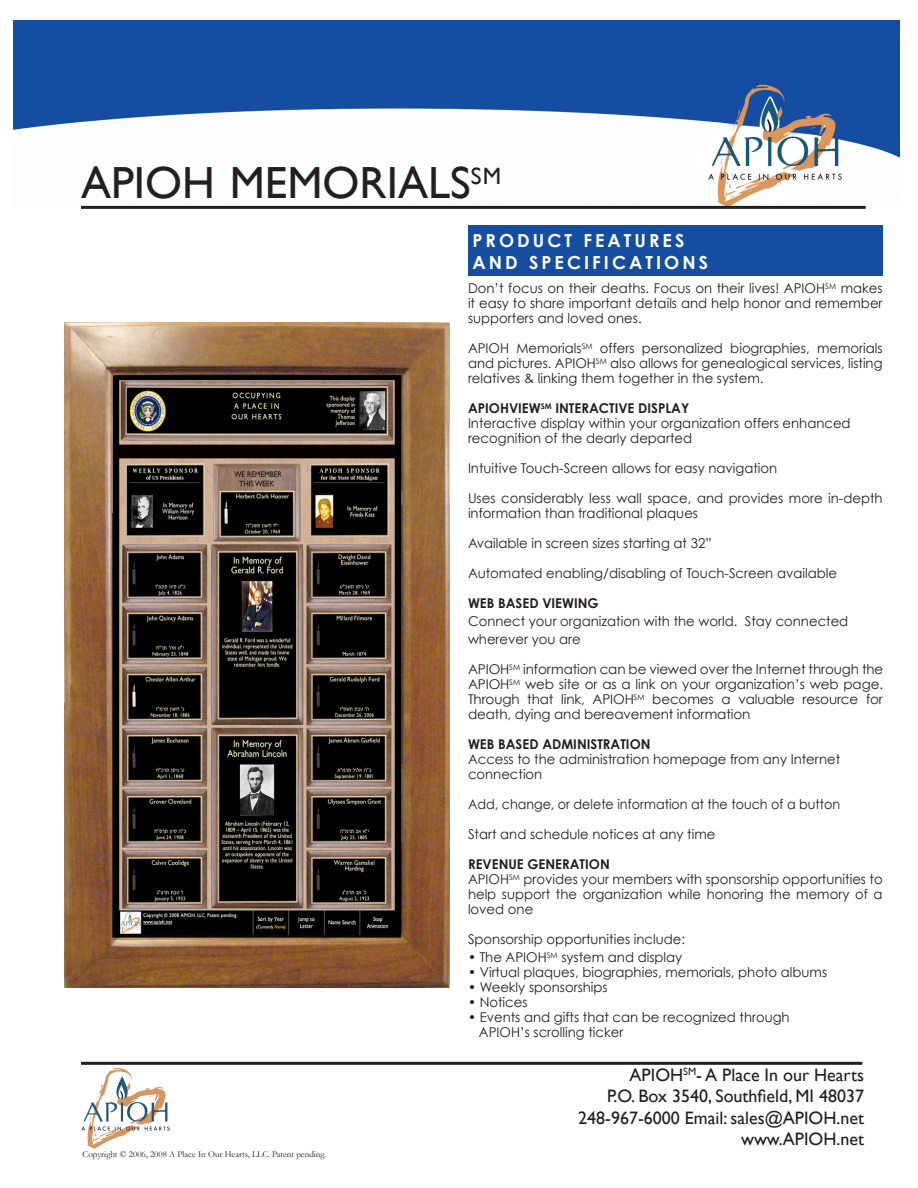
<style>
.page{position:relative;width:918px;height:1188px;background:#fff}
.page>*{position:absolute;margin:0;border:0;box-sizing:border-box;transform-origin:0 0}
.t1{font:45px "Gill Sans";color:#231f20}
.t2{font:18px/21.6px "Gill Sans";color:#231f20;text-align:right}
.t3{font:700 18px/21.6px "Century Gothic";letter-spacing:.17em;color:#fff}
.t4{font:13.5px/15px "Century Gothic";color:#231f20}
.t5{font:13.5px "Century Gothic";color:#231f20;scale:.94 1}
.t6{font:700 13.5px "Century Gothic";color:#231f20}
.t7{font:9px "Garamond";color:#231f20}
.s1{font-weight:700}
</style>
<div class="page">
<div style="left:468px;top:225px;width:415px;height:51px;background:#154ea1"></div>
<img style="left:14px;top:20px;width:886px;height:186px">
<hr style="left:81px;top:1062px;width:781px;height:3px;background:#231f20">
<img style="left:82px;top:1069px;width:87px;height:80px">
<hr style="left:81px;top:206px;width:785px;height:3px;background:#231f20">
<img style="left:65px;top:323px;width:385px;height:664px">
<h1 class="t1" style="left:81px;top:157px;width:422px">APIOH MEMORIALS<sup>SM</sup></h1>
<h2 class="t3" style="left:472px;top:229px;width:237px">PRODUCT FEATURES<br>AND SPECIFICATIONS</h2>
<p class="t4" style="left:468px;top:280px;width:416px;text-align:justify">Don’t focus on their deaths. Focus on their lives! APIOH<sup>SM</sup> makes it easy to share important details and help honor and remember supporters and loved ones.</p>
<p class="t4" style="left:468px;top:340px;width:416px;text-align:justify">APIOH Memorials<sup>SM</sup> offers personalized biographies, memorials and pictures. APIOH<sup>SM</sup> also allows for genealogical services, listing relatives &amp; linking them together in the system.</p>
<p class="t4" style="left:468px;top:400px;width:384px"><span class="s1">APIOHVIEW</span><sup>SM</sup> <span class="s1">INTERACTIVE DISPLAY<br></span>Interactive display within your organization offers enhanced recognition of the dearly departed</p>
<p class="t4" style="left:468px;top:460px;width:311px">Intuitive Touch-Screen allows for easy navigation</p>
<p class="t4" style="left:468px;top:490px;width:416px">Uses considerably less wall space, and provides more in-depth information than traditional plaques</p>
<p class="t4" style="left:468px;top:535px;width:245px">Available in screen sizes starting at 32”</p>
<p class="t4" style="left:468px;top:565px;width:371px">Automated enabling/disabling of Touch-Screen available</p>
<p class="t6" style="left:468px;top:595px;width:132px">WEB BASED VIEWING</p>
<p class="t4" style="left:468px;top:612px;width:382px;line-height:18px">Connect your organization with the world. Stay connected wherever you are</p>
<p class="t4" style="left:468px;top:661px;width:417px;text-align:justify">APIOH<sup>SM</sup> information can be viewed over the Internet through the APIOH<sup>SM</sup> web site or as a link on your organization’s web page.<br>Through that link, APIOH<sup>SM</sup> becomes a valuable resource for death, dying and bereavement information</p>
<p class="t6" style="left:468px;top:736px;width:184px">WEB BASED ADMINISTRATION</p>
<p class="t4" style="left:468px;top:751px;width:374px">Access to the administration homepage from any Internet connection</p>
<p class="t5" style="left:468px;top:796px;width:397px">Add, change, or delete information at the touch of a button</p>
<p class="t4" style="left:468px;top:826px;width:249px">Start and schedule notices at any time</p>
<p class="t4" style="left:468px;top:856px;width:416px"><span class="s1">REVENUE GENERATION<br></span>APIOH<sup>SM</sup> provides your members with sponsorship opportunities to help support the organization while honoring the memory of a loved one</p>
<p class="t4" style="left:468px;top:931px;width:219px">Sponsorship opportunities include:</p>
<p class="t4" style="left:468px;top:949px;width:216px">• The APIOH<sup>SM</sup> system and display</p>
<p class="t4" style="left:468px;top:964px;width:361px">• Virtual plaques, biographies, memorials, photo albums</p>
<p class="t4" style="left:468px;top:979px;width:141px">• Weekly sponsorships</p>
<p class="t4" style="left:468px;top:994px;width:61px">• Notices</p>
<p class="t4" style="left:479px;top:1009px;width:312px;text-indent:-11px">• Events and gifts that can be recognized through<br>APIOH’s scrolling ticker</p>
<p class="t7" style="left:83px;top:1149px;width:245px">Copyright © 2006, 2008 A Place In Our Hearts, LLC. Patent pending.</p>
<h2 class="t2" style="left:578px;top:1064px;width:287px">APIOH<sup>SM</sup>- A Place In our Hearts<br>P.O. Box 3540, Southfield, MI 48037<br>248-967-6000 Email: sales@APIOH.net www.APIOH.net</h2>
</div>
